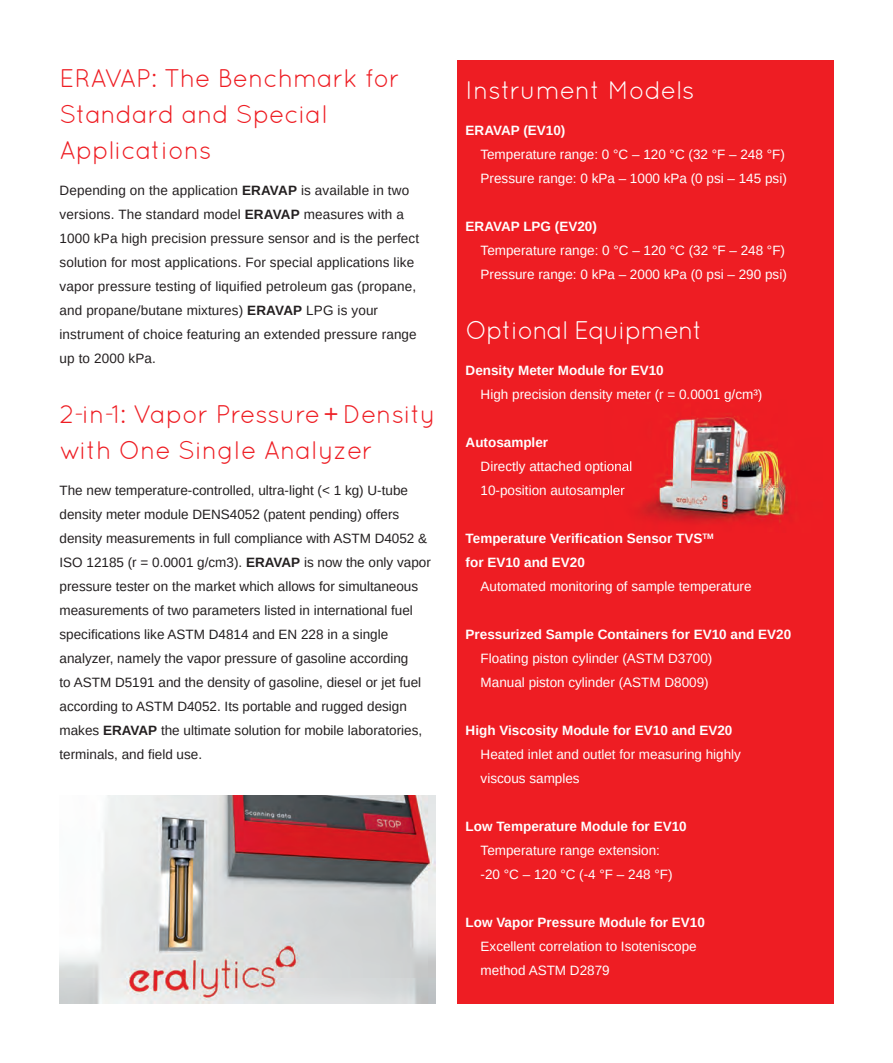
<style>
.page{position:relative;width:893px;height:1063px;background:#fff}
.page>*{position:absolute;margin:0;border:0;box-sizing:border-box;transform-origin:0 0}
.t1{font:25.5px/36px "Quicksand";letter-spacing:-.01em;color:#ee1d23}
.t2{font:25.5px "Quicksand";letter-spacing:-.04em;color:#fff}
.t3{font:25.5px "Quicksand";letter-spacing:-.01em;color:#fff}
.t4{font:13.5px/24px "Arimo";color:#231f20}
.t5{font:13.5px/24px "Arimo";color:#fff}
.t6{font:700 13.5px/24px "Arimo";color:#fff}
.s1{font-weight:700}
</style>
<div class="page">
<img style="left:60px;top:795px;width:376px;height:208px">
<div style="left:457px;top:60px;width:376px;height:943px;background:#ee1d23"></div>
<img style="left:624px;top:419px;width:67px;height:69px">
<img style="left:691px;top:416px;width:88px;height:72px">
<img style="left:779px;top:461px;width:10px;height:62px">
<img style="left:624px;top:488px;width:155px;height:36px">
<img style="left:606px;top:400px;width:155px;height:2px">
<img style="left:604px;top:461px;width:28px;height:13px">
<img style="left:604px;top:485px;width:20px;height:13px">
<h1 class="t1" style="left:60px;top:60px;width:342px">ERAVAP: The Benchmark for<br>Standard and Special<br>Applications</h1>
<p class="t4" style="left:60px;top:178px;width:361px">Depending on the application <span class="s1">ERAVAP</span> is available in two versions. The standard model <span class="s1">ERAVAP</span> measures with a 1000 kPa high precision pressure sensor and is the perfect solution for most applications. For special applications like vapor pressure testing of liquified petroleum gas (propane, and propane/butane mixtures) <span class="s1">ERAVAP</span> LPG is your instrument of choice featuring an extended pressure range up to 2000 kPa.</p>
<h1 class="t1" style="left:60px;top:396px;width:378px">2-in-1: Vapor Pressure+ Density with One Single Analyzer</h1>
<p class="t4" style="left:60px;top:478px;width:373px">The new temperature-controlled, ultra-light (&lt; 1 kg) U-tube density meter module DENS4052 (patent pending) offers density measurements in full compliance with ASTM D4052 &amp; ISO 12185 (r = 0.0001 g/cm3). <span class="s1">ERAVAP</span> is now the only vapor pressure tester on the market which allows for simultaneous measurements of two parameters listed in international fuel specifications like ASTM D4814 and EN 228 in a single analyzer, namely the vapor pressure of gasoline according<br>to ASTM D5191 and the density of gasoline, diesel or jet fuel according to ASTM D4052. Its portable and rugged design makes <span class="s1">ERAVAP</span> the ultimate solution for mobile laboratories, terminals, and field use.</p>
<h1 class="t3" style="left:466px;top:75px;width:231px">Instrument Models</h1>
<p class="t6" style="left:466px;top:119px;width:101px">ERAVAP (EV10)</p>
<p class="t5" style="left:480px;top:142px;width:308px">Temperature range: 0 °C – 120 °C (32 °F – 248 °F)<br>Pressure range: 0 kPa – 1000 kPa (0 psi – 145 psi)</p>
<p class="t6" style="left:466px;top:215px;width:133px">ERAVAP LPG (EV20)</p>
<p class="t5" style="left:481px;top:238px;width:308px">Temperature range: 0 °C – 120 °C (32 °F – 248 °F)<br>Pressure range: 0 kPa – 2000 kPa (0 psi – 290 psi)</p>
<h1 class="t2" style="left:466px;top:315px;width:239px">Optional Equipment</h1>
<p class="t6" style="left:466px;top:359px;width:200px">Density Meter Module for EV10</p>
<p class="t5" style="left:481px;top:382px;width:283px">High precision density meter (r = 0.0001 g/cm³)</p>
<p class="t6" style="left:466px;top:431px;width:84px">Autosampler</p>
<p class="t5" style="left:481px;top:454px;width:153px">Directly attached optional<br>10-position autosampler</p>
<p class="t6" style="left:466px;top:527px;width:250px">Temperature Verification Sensor TVS<sup>TM </sup>for EV10 and EV20</p>
<p class="t5" style="left:481px;top:574px;width:272px">Automated monitoring of sample temperature</p>
<p class="t6" style="left:466px;top:623px;width:327px">Pressurized Sample Containers for EV10 and EV20</p>
<p class="t5" style="left:481px;top:646px;width:233px">Floating piston cylinder (ASTM D3700)<br>Manual piston cylinder (ASTM D8009)</p>
<p class="t6" style="left:466px;top:719px;width:268px">High Viscosity Module for EV10 and EV20</p>
<p class="t5" style="left:481px;top:742px;width:262px">Heated inlet and outlet for measuring highly viscous samples</p>
<p class="t6" style="left:466px;top:815px;width:223px">Low Temperature Module for EV10</p>
<p class="t5" style="left:481px;top:838px;width:193px">Temperature range extension: -20 °C – 120 °C (-4 °F – 248 °F)</p>
<p class="t6" style="left:466px;top:911px;width:241px">Low Vapor Pressure Module for EV10</p>
<p class="t5" style="left:481px;top:935px;width:218px">Excellent correlation to Isoteniscope method ASTM D2879</p>
</div>
